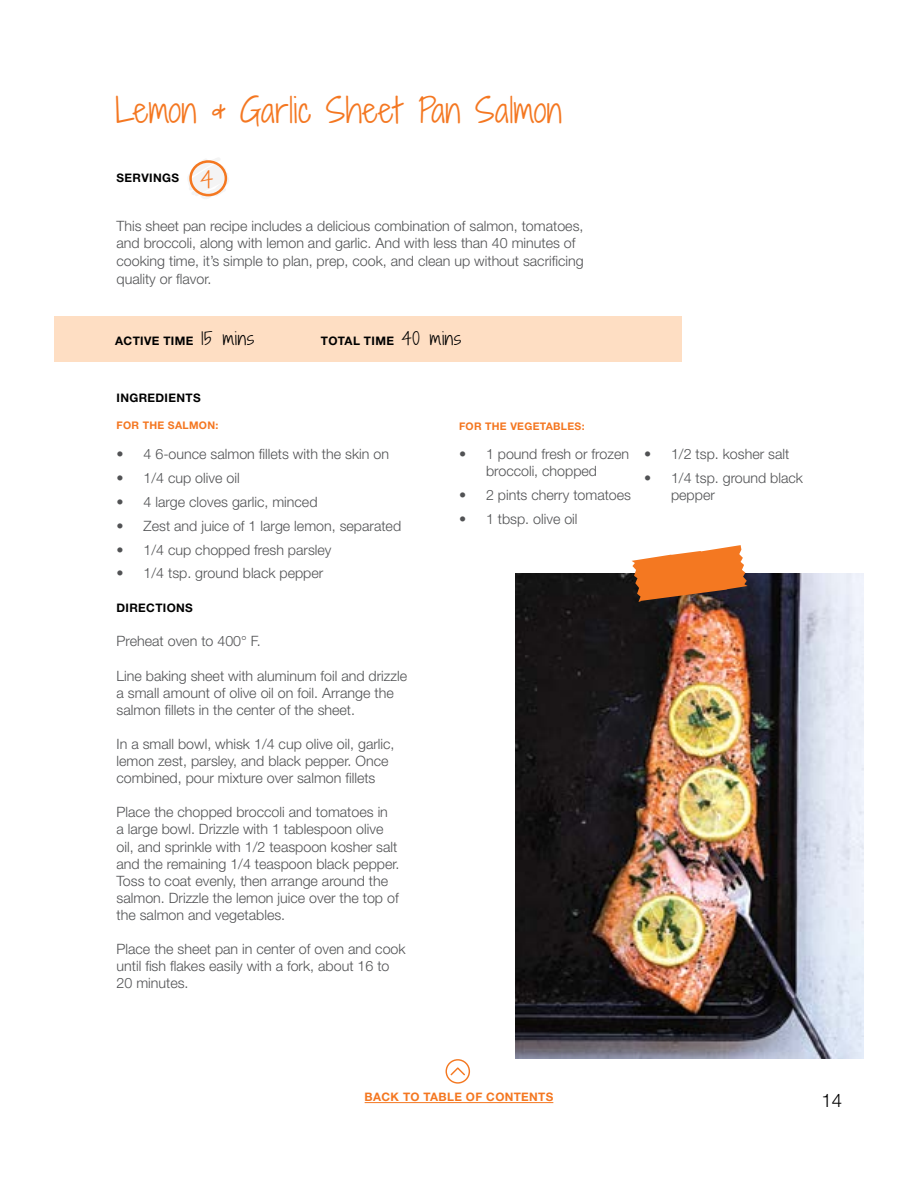
<style>
.page{position:relative;width:918px;height:1188px;background:#fff}
.page>*{position:absolute;margin:0;border:0;box-sizing:border-box;transform-origin:0 0}
.t1{font:33px "Shadows Into Light Two";letter-spacing:.01em;color:#f47721}
.t2{font:300 18.6px "Helvetica Neue LT Std";color:#000}
.t3{font:300 14.25px/17.1px "Helvetica Neue LT Std";color:#515254}
.t4{font:700 11.7px "Helvetica Neue LT Std";letter-spacing:.03em;color:#000}
.t5{font:700 11.7px "Helvetica Neue LT Std";letter-spacing:.03em;color:#f47721}
.t6{font:700 10.5px "Helvetica Neue LT Std";letter-spacing:.03em;color:#f47721}
.s1{font-family:"Shadows Into Light Two";font-weight:400;font-size:21.45px;color:#f47721}
.s2{font-family:"Shadows Into Light Two";font-weight:400;font-size:16.8px}
</style>
<div class="page">
<img style="left:515px;top:573px;width:349px;height:485px">
<svg style="left:632px;top:545px;width:116px;height:57px"></svg>
<svg style="left:188px;top:158px;width:41px;height:41px"></svg>
<div style="left:189px;top:160px;width:38px;height:36px;border:3px solid #f47821;border-radius:50%"></div>
<div style="left:54px;top:316px;width:627px;height:46px;background:#fedec3"></div>
<svg style="left:446px;top:1060px;width:23px;height:23px"></svg>
<hr style="left:365px;top:1102px;width:188px;height:1px;background:#f47721">
<div style="left:446px;top:1059px;width:24px;height:25px;border:1px solid #f47821;border-radius:50%"></div>
<svg style="left:449px;top:1066px;width:17px;height:11px"></svg>
<h1 class="t1" style="left:115px;top:86px;width:448px">Lemon &amp; Garlic Sheet Pan Salmon</h1>
<p class="t4" style="left:117px;top:170px;width:98px">SERVINGS <span class="s1">4</span></p>
<p class="t3" style="left:117px;top:216px;width:469px;line-height:18px">This sheet pan recipe includes a delicious combination of salmon, tomatoes, and broccoli, along with lemon and garlic. And with less than 40 minutes of cooking time, it’s simple to plan, prep, cook, and clean up without sacrificing quality or flavor.</p>
<p class="t4" style="left:115px;top:334px;width:141px">ACTIVE TIME <span class="s2">15 mins</span></p>
<p class="t4" style="left:321px;top:334px;width:142px">TOTAL TIME <span class="s2">40 mins</span></p>
<p class="t4" style="left:117px;top:390px;width:86px">INGREDIENTS</p>
<p class="t6" style="left:117px;top:419px;width:103px">FOR THE SALMON:</p>
<p class="t3" style="left:117px;top:445px;width:274px">• 4 6-ounce salmon fillets with the skin on</p>
<p class="t3" style="left:117px;top:469px;width:125px">• 1/4 cup olive oil</p>
<p class="t3" style="left:117px;top:493px;width:202px">• 4 large cloves garlic, minced</p>
<p class="t3" style="left:117px;top:517px;width:286px">• Zest and juice of 1 large lemon, separated</p>
<p class="t3" style="left:117px;top:541px;width:216px">• 1/4 cup chopped fresh parsley</p>
<p class="t3" style="left:117px;top:564px;width:208px">• 1/4 tsp. ground black pepper</p>
<p class="t4" style="left:117px;top:601px;width:78px">DIRECTIONS</p>
<p class="t3" style="left:117px;top:632px;width:146px">Preheat oven to 400° F.</p>
<p class="t3" style="left:117px;top:667px;width:292px">Line baking sheet with aluminum foil and drizzle a small amount of olive oil on foil. Arrange the salmon fillets in the center of the sheet.</p>
<p class="t3" style="left:117px;top:735px;width:279px">In a small bowl, whisk 1/4 cup olive oil, garlic, lemon zest, parsley, and black pepper. Once combined, pour mixture over salmon fillets</p>
<p class="t3" style="left:117px;top:803px;width:284px">Place the chopped broccoli and tomatoes in<br>a large bowl. Drizzle with 1 tablespoon olive oil, and sprinkle with 1/2 teaspoon kosher salt and the remaining 1/4 teaspoon black pepper.<br>Toss to coat evenly, then arrange around the salmon. Drizzle the lemon juice over the top of the salmon and vegetables.</p>
<p class="t3" style="left:117px;top:940px;width:291px">Place the sheet pan in center of oven and cook until fish flakes easily with a fork, about 16 to<br>20 minutes.</p>
<p class="t6" style="left:459px;top:419px;width:127px">FOR THE VEGETABLES:</p>
<p class="t3" style="left:459px;top:445px;width:172px;text-align:center">• 1 pound fresh or frozen broccoli, chopped</p>
<p class="t3" style="left:459px;top:486px;width:174px">• 2 pints cherry tomatoes</p>
<p class="t3" style="left:459px;top:510px;width:120px">• 1 tbsp. olive oil</p>
<p class="t3" style="left:644px;top:445px;width:147px">• 1/2 tsp. kosher salt</p>
<p class="t3" style="left:671px;top:469px;width:133px;text-indent:-27px">• 1/4 tsp. ground black pepper</p>
<p class="t5" style="left:365px;top:1090px;width:190px">BACK TO TABLE OF CONTENTS</p>
<h2 class="t2" style="left:821px;top:1089px;width:22px">14</h2>
</div>
